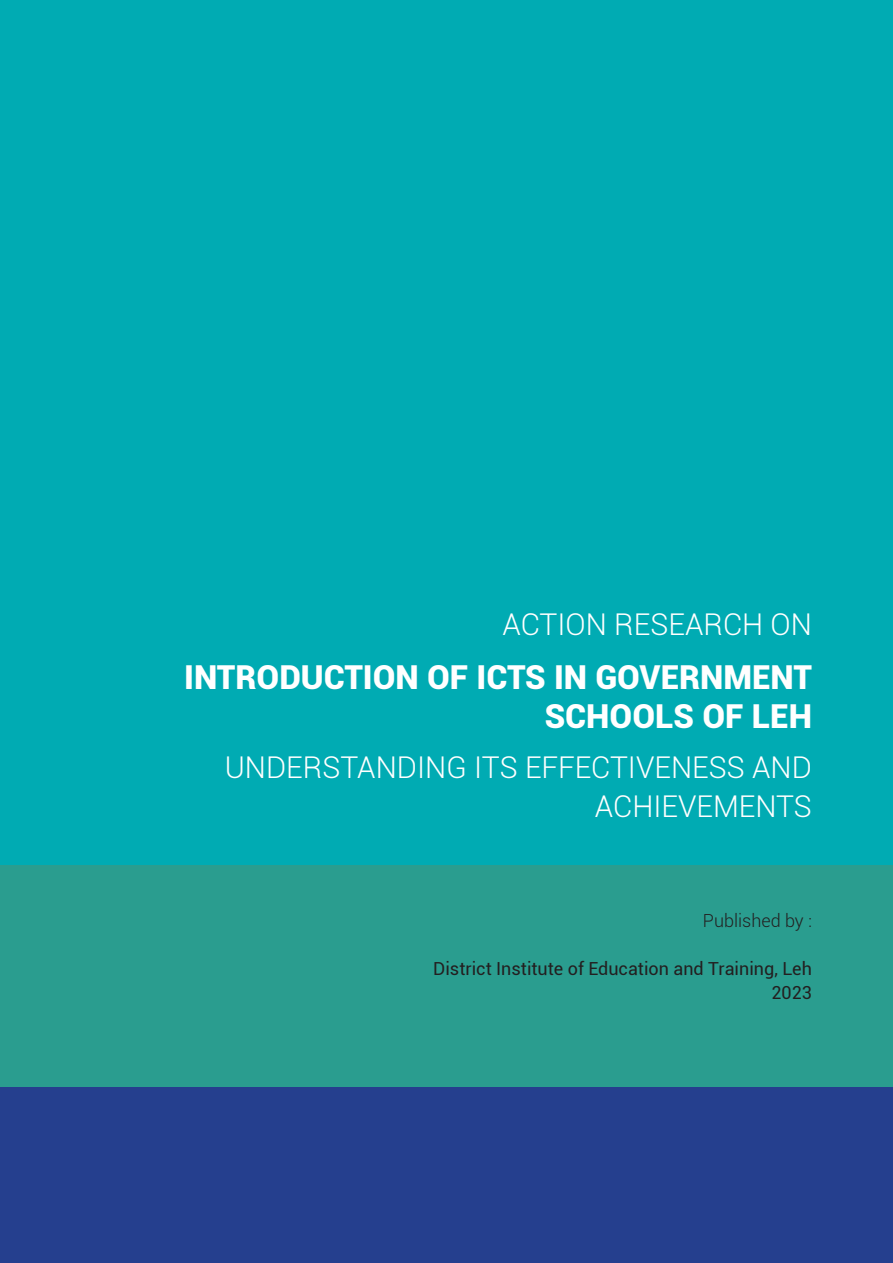
<style>
.page{position:relative;width:893px;height:1263px;background:#fff}
.page>*{position:absolute;margin:0;border:0;box-sizing:border-box;transform-origin:0 0}
.Headline{font:900 33px/39.6px "Roboto";color:#fff;text-align:right}
.Headline-2{font:300 30px/39.6px "Roboto";color:#fff;text-align:right}
.main_body{font:18px "Roboto";color:#231f20}
.main_body-2{font:300 18px "Roboto";color:#231f20}
</style>
<div class="page">
<div style="left:0;top:864px;width:893px;height:224px;background:#2a9d8f"></div>
<div style="left:0;top:0;width:893px;height:864px;background:#00abb3"></div>
<div style="left:0;top:1088px;width:893px;height:175px;background:#253f8e"></div>
<p class="Headline-2" style="left:502px;top:604px;width:311px">ACTION RESEARCH ON</p>
<p class="Headline" style="left:184px;top:656px;width:629px">INTRODUCTION OF ICTS IN GOVERNMENT<br>SCHOOLS OF LEH</p>
<p class="Headline-2" style="left:225px;top:746px;width:589px">UNDERSTANDING ITS EFFECTIVENESS AND<br>ACHIEVEMENTS</p>
<p class="main_body-2" style="left:703px;top:908px;width:111px">Published by :</p>
<p class="main_body" style="left:433px;top:956px;width:380px">District Institute of Education and Training, Leh</p>
<p class="main_body" style="left:771px;top:980px;width:42px">2023</p>
</div>
